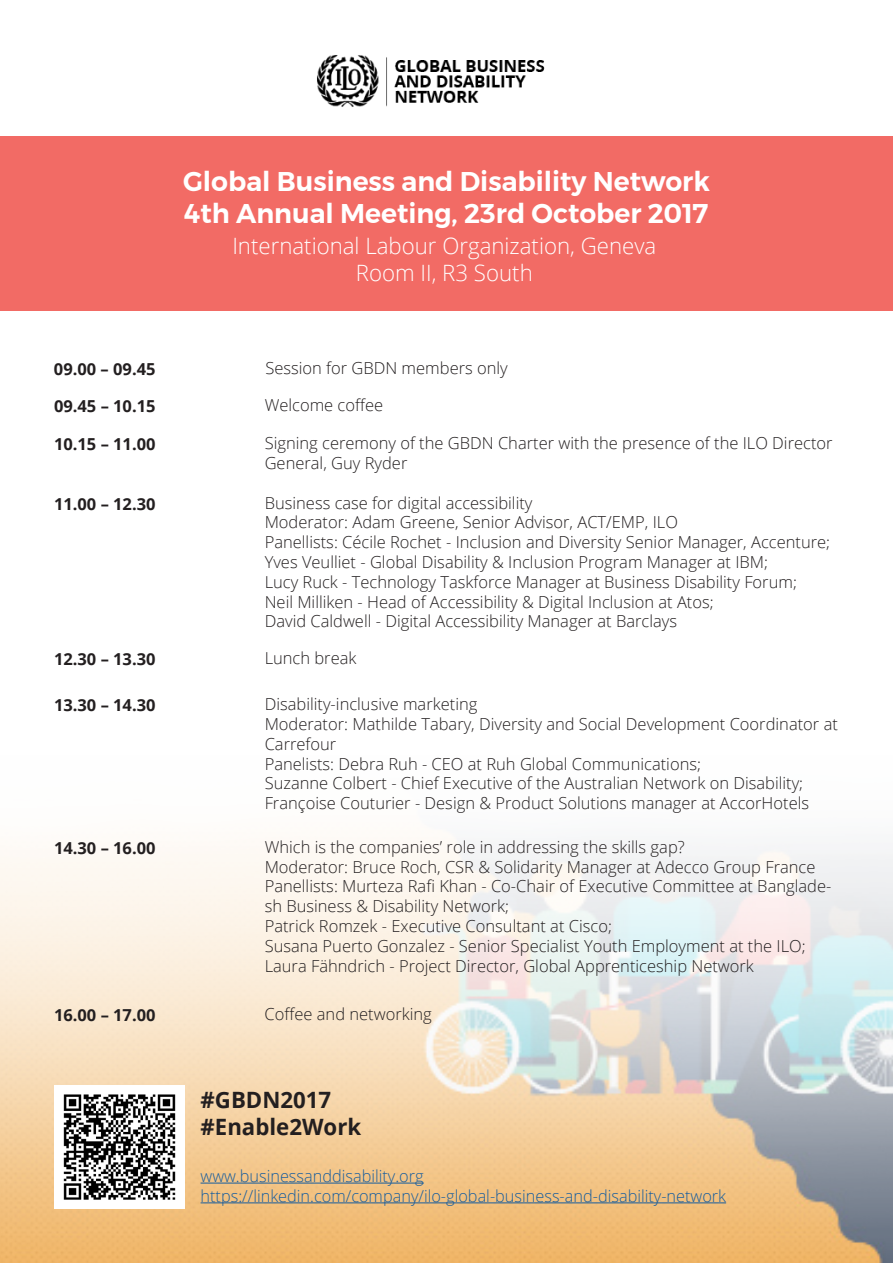
<style>
.page{position:relative;width:893px;height:1263px;background:#fff}
.page>*{position:absolute;margin:0;border:0;box-sizing:border-box;transform-origin:0 0}
.t1{font:600 27px "Montserrat";color:#fff}
.t2{font:300 22.5px "Open Sans";color:#fff}
.t3{font:700 22.5px "Open Sans";color:#231f20}
.t4{font:300 16.5px/19.8px "Open Sans";color:#231f20}
.t5{font:300 16.5px "Open Sans";color:#175d9e}
.t6{font:700 16.5px "Open Sans";color:#231f20}
</style>
<div class="page">
<div style="left:0;top:136px;width:893px;height:174px;background:#f26b65"></div>
<img style="left:317px;top:55px;width:228px;height:52px">
<img style="left:0;top:844px;width:893px;height:419px">
<img style="left:54px;top:1086px;width:130px;height:123px">
<hr style="left:201px;top:1183px;width:223px;height:1px;background:#175d9e">
<hr style="left:201px;top:1202px;width:525px;height:1px;background:#175d9e">
<p class="t1" style="left:183px;top:160px;width:528px">Global Business and Disability Network</p>
<p class="t1" style="left:184px;top:192px;width:525px">4th Annual Meeting, 23rd October 2017</p>
<p class="t2" style="left:232px;top:230px;width:425px">International Labour Organization, Geneva</p>
<p class="t2" style="left:356px;top:257px;width:178px">Room II, R3 South</p>
<p class="t6" style="left:54px;top:358px;width:103px">09.00 – 09.45</p>
<p class="t4" style="left:265px;top:358px;width:244px">Session for GBDN members only</p>
<p class="t6" style="left:54px;top:395px;width:103px">09.45 – 10.15</p>
<p class="t6" style="left:54px;top:432px;width:103px">10.15 – 11.00</p>
<p class="t6" style="left:54px;top:492px;width:103px">11.00 – 12.30</p>
<p class="t6" style="left:54px;top:647px;width:103px">12.30 – 13.30</p>
<p class="t6" style="left:54px;top:693px;width:103px">13.30 – 14.30</p>
<p class="t6" style="left:54px;top:836px;width:103px">14.30 – 16.00</p>
<p class="t4" style="left:265px;top:395px;width:120px">Welcome coffee</p>
<p class="t4" style="left:265px;top:432px;width:569px">Signing ceremony of the GBDN Charter with the presence of the ILO Director<br>General, Guy Ryder</p>
<p class="t4" style="left:265px;top:492px;width:269px">Business case for digital accessibility</p>
<p class="t4" style="left:265px;top:512px;width:415px">Moderator: Adam Greene, Senior Advisor, ACT/EMP, ILO</p>
<p class="t4" style="left:265px;top:532px;width:567px">Panellists: Cécile Rochet - Inclusion and Diversity Senior Manager, Accenture;</p>
<p class="t4" style="left:265px;top:552px;width:505px">Yves Veulliet - Global Disability &amp; Inclusion Program Manager at IBM;</p>
<p class="t4" style="left:265px;top:571px;width:534px">Lucy Ruck - Technology Taskforce Manager at Business Disability Forum;</p>
<p class="t4" style="left:265px;top:591px;width:451px">Neil Milliken - Head of Accessibility &amp; Digital Inclusion at Atos;</p>
<p class="t4" style="left:265px;top:611px;width:414px">David Caldwell - Digital Accessibility Manager at Barclays</p>
<p class="t4" style="left:265px;top:648px;width:93px">Lunch break</p>
<p class="t4" style="left:265px;top:694px;width:214px">Disability-inclusive marketing</p>
<p class="t4" style="left:265px;top:713px;width:575px">Moderator: Mathilde Tabary, Diversity and Social Development Coordinator at<br>Carrefour</p>
<p class="t4" style="left:265px;top:753px;width:438px">Panelists: Debra Ruh - CEO at Ruh Global Communications;</p>
<p class="t4" style="left:265px;top:773px;width:546px">Suzanne Colbert - Chief Executive of the Australian Network on Disability;<br>Françoise Couturier - Design &amp; Product Solutions manager at AccorHotels</p>
<p class="t4" style="left:265px;top:836px;width:422px">Which is the companies’ role in addressing the skills gap?</p>
<p class="t4" style="left:265px;top:856px;width:552px">Moderator: Bruce Roch, CSR &amp; Solidarity Manager at Adecco Group France</p>
<p class="t4" style="left:265px;top:876px;width:568px">Panellists: Murteza Rafi Khan - Co-Chair of Executive Committee at Banglade&shy;sh Business &amp; Disability Network;</p>
<p class="t4" style="left:265px;top:916px;width:349px">Patrick Romzek - Executive Consultant at Cisco;</p>
<p class="t4" style="left:265px;top:935px;width:542px">Susana Puerto Gonzalez - Senior Specialist Youth Employment at the ILO;</p>
<p class="t4" style="left:265px;top:955px;width:491px">Laura Fähndrich - Project Director, Global Apprenticeship Network</p>
<p class="t6" style="left:54px;top:1004px;width:103px">16.00 – 17.00</p>
<p class="t4" style="left:265px;top:1004px;width:169px">Coffee and networking</p>
<p class="t3" style="left:201px;top:1084px;width:132px">#GBDN2017</p>
<p class="t3" style="left:201px;top:1111px;width:162px">#Enable2Work</p>
<p class="t5" style="left:201px;top:1164px;width:225px">www.businessanddisability.org</p>
<p class="t5" style="left:201px;top:1184px;width:527px">https://linkedin.com/company/ilo-global-business-and-disability-network</p>
</div>
